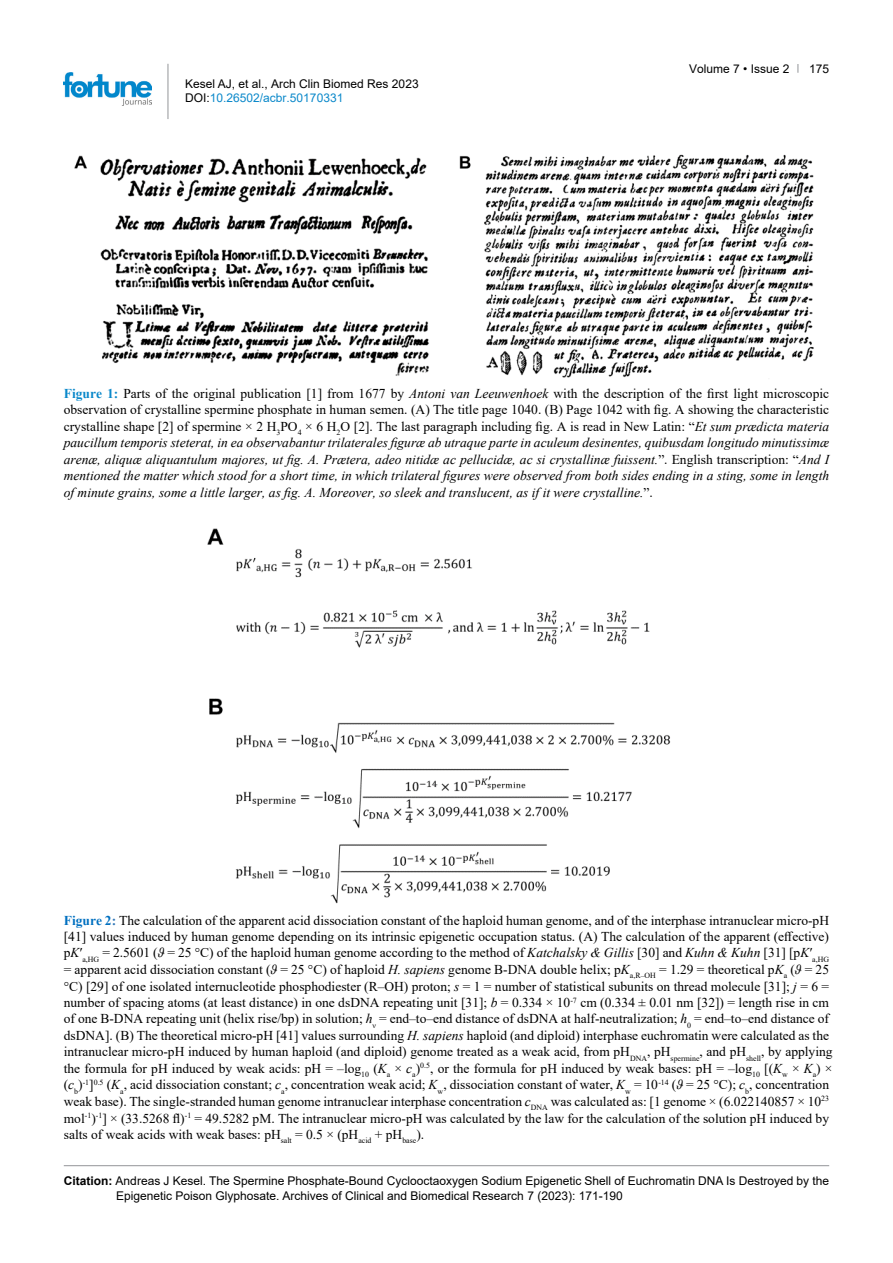
<style>
.page{position:relative;width:893px;height:1263px;background:#fff}
.page>*{position:absolute;margin:0;border:0;box-sizing:border-box;transform-origin:0 0}
.t1{font:13.5px/16.5px "Times New Roman";color:#000}
.t2{font:italic 13.5px/16.5px "Times New Roman";color:#000;text-align:justify}
.t3{font:12px/14.4px "Arial";color:#000}
.s1{color:#0a88ca}
.s2{font-weight:700;font-style:normal;color:#0a88ca}
.s3{font-style:normal}
.s4{font-weight:700;color:#0070c0}
.s5{font-weight:700;color:#2e74b5}
.s6{font-style:italic}
.s7{font-weight:700}
</style>
<div class="page">
<hr style="left:168px;top:64px;width:1px;height:55px;background:#939598">
<img style="left:64px;top:72px;width:88px;height:33px">
<hr style="left:64px;top:1165px;width:765px;height:1px;background:#939598">
<img style="left:74px;top:154px;width:740px;height:224px">
<img style="left:207px;top:528px;width:464px;height:376px">
<p class="t3" style="left:185px;top:76px;width:235px">Kesel AJ, et al., Arch Clin Biomed Res 2023<br>DOI:<span class="s1">10.26502/acbr.50170331</span></p>
<p class="t3" style="left:689px;top:61px;width:102px">Volume 7 • Issue 2</p>
<p class="t3" style="left:809px;top:61px;width:22px">175</p>
<p class="t2" style="left:64px;top:385px;width:767px"><span class="s2">Figure 1:</span> <span class="s3">Parts of the original publication [1] from 1677 by</span> Antoni van Leeuwenhoek <span class="s3">with the description of the first light microscopic observation of crystalline spermine phosphate in human semen. (A) The title page 1040. (B) Page 1042 with fig. A showing the characteristic crystalline shape [2] of spermine × 2 H</span><sub>3</sub><span class="s3">PO</span><sub>4</sub> <span class="s3">× 6 H</span><sub>2</sub><span class="s3">O [2]. The last paragraph including fig. A is read in New Latin: “</span>Et sum prædicta materia paucillum temporis steterat, in ea observabantur trilaterales figuræ ab utraque parte in aculeum desinentes, quibusdam longitudo minutissimæ arenæ, aliquæ aliquantulum majores, ut fig. A. Prætera, adeo nitidæ ac pellucidæ, ac si crystallinæ fuissent.<span class="s3">”. English transcription: “</span>And I mentioned the matter which stood for a short time, in which trilateral figures were observed from both sides ending in a sting, some in length of minute grains, some a little larger, as fig. A. Moreover, so sleek and translucent, as if it were crystalline.<span class="s3">”.</span></p>
<p class="t1" style="left:64px;top:911px;width:770px"><span class="s4">Figure 2</span><span class="s5">:</span> The calculation of the apparent acid dissociation constant of the haploid human genome, and of the interphase intranuclear micro-pH [41] values induced by human genome depending on its intrinsic epigenetic occupation status. (A) The calculation of the apparent (effective) p<span class="s6">K</span>′<sub>a,HG</sub> = 2.5601 (<span class="s6">ϑ</span> = 25 °C) of the haploid human genome according to the method of <span class="s6">Katchalsky &amp; Gillis</span> [30] and <span class="s6">Kuhn &amp; Kuhn</span> [31] [p<span class="s6">K</span>′<sub>a,HG </sub>= apparent acid dissociation constant (<span class="s6">ϑ</span> = 25 °C) of haploid <span class="s6">H. sapiens</span> genome B-DNA double helix; p<span class="s6">K</span><sub>a,R–OH</sub> = 1.29 = theoretical p<span class="s6">K</span><sub>a</sub> (<span class="s6">ϑ</span> = 25 °C) [29] of one isolated internucleotide phosphodiester (R–OH) proton; <span class="s6">s</span> = 1 = number of statistical subunits on thread molecule [31]; <span class="s6">j</span> = 6 = number of spacing atoms (at least distance) in one dsDNA repeating unit [31]; <span class="s6">b</span> = 0.334 × 10<sup>-7</sup> cm (0.334 ± 0.01 nm [32]) = length rise in cm of one B-DNA repeating unit (helix rise/bp) in solution; <span class="s6">h</span><sub>ν</sub> = end–to–end distance of dsDNA at half-neutralization; <span class="s6">h</span><sub>0</sub> = end–to–end distance of dsDNA]. (B) The theoretical micro-pH [41] values surrounding <span class="s6">H. sapiens</span> haploid (and diploid) interphase euchromatin were calculated as the intranuclear micro-pH induced by human haploid (and diploid) genome treated as a weak acid, from pH<sub>DNA</sub>, pH<sub>spermine</sub>, and pH<sub>shell</sub>, by applying the formula for pH induced by weak acids: pH = –log<sub>10</sub> (<span class="s6">K</span><sub>a</sub> × <span class="s6">c</span><sub>a</sub>)<sup>0.5</sup>, or the formula for pH induced by weak bases: pH = –log<sub>10</sub> [(<span class="s6">K</span><sub>w</sub> × <span class="s6">K</span><sub>a</sub>) × (<span class="s6">c</span><sub>b</sub>)<sup>-1</sup>]<sup>0.5</sup> (<span class="s6">K</span><sub>a</sub>, acid dissociation constant; <span class="s6">c</span><sub>a</sub>, concentration weak acid; <span class="s6">K</span><sub>w</sub>, dissociation constant of water, <span class="s6">K</span><sub>w</sub> = 10<sup>-14</sup> (<span class="s6">ϑ</span> = 25 °C); <span class="s6">c</span><sub>b</sub>, concentration weak base). The single-stranded human genome intranuclear interphase concentration <span class="s6">c</span><sub>DNA</sub> was calculated as: [1 genome × (6.022140857 × 10<sup>23 </sup>mol<sup>-1</sup>)<sup>-1</sup>] × (33.5268 fl)<sup>-1</sup> = 49.5282 pM. The intranuclear micro-pH was calculated by the law for the calculation of the solution pH induced by salts of weak acids with weak bases: pH<sub>salt</sub> = 0.5 × (pH<sub>acid</sub> + pH<sub>base</sub>).</p>
<p class="t3" style="left:116px;top:1173px;width:715px;line-height:15px;text-indent:-52px"><span class="s7">Citation:</span> Andreas J Kesel. The Spermine Phosphate-Bound Cyclooctaoxygen Sodium Epigenetic Shell of Euchromatin DNA Is Destroyed by the<br>Epigenetic Poison Glyphosate. Archives of Clinical and Biomedical Research 7 (2023): 171-190</p>
</div>
